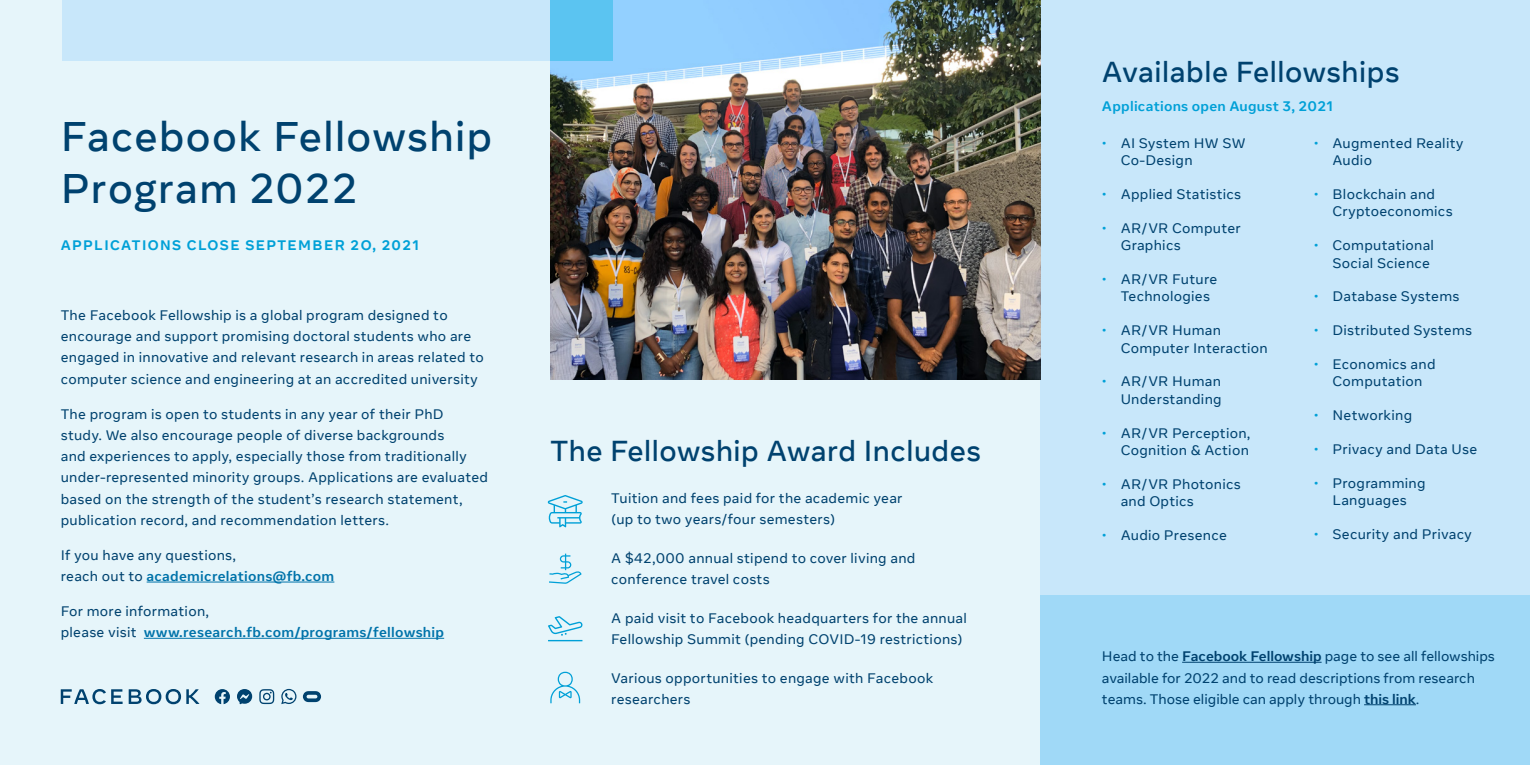
<style>
.page{position:relative;width:1530px;height:765px;background:#e6f5fa}
.page>*{position:absolute;margin:0;border:0;box-sizing:border-box;transform-origin:0 0}
.t1{font:500 41.25px/51.2px "Optimistic Display";letter-spacing:.035em;color:#00426f}
.t2{font:500 28.75px "Optimistic Display";letter-spacing:.02em;color:#00426f}
.t3{font:13.75px/21.2px "Optimistic Text";letter-spacing:.02em;color:#00426f}
.t4{font:13.75px/21.2px "Optimistic Text";color:#00426f}
.t5{font:700 13.75px/21.2px "Optimistic Text";letter-spacing:.02em;color:#0073aa}
.t6{font:700 13.75px "Optimistic Display";letter-spacing:.1em;color:#00a0d7}
.t7{font:700 13.75px "Optimistic Text";letter-spacing:.02em;color:#00a0d7}
.t8{font:13.75px "Optimistic Text";color:#00a0d7}
.s1{font-weight:700;color:#0073aa}
.s2{font-weight:400;color:#00426f}
.s3{font-weight:700}
</style>
<div class="page">
<div style="left:1040px;top:0;width:490px;height:765px;background:#c8e7fa"></div>
<div style="left:1040px;top:595px;width:490px;height:170px;background:#a0d9f7"></div>
<hr style="left:1182px;top:662px;width:140px;height:1px;background:#00426f">
<hr style="left:1364px;top:704px;width:52px;height:1px;background:#00426f">
<img style="left:550px;top:0;width:490px;height:380px">
<hr style="left:147px;top:582px;width:187px;height:1px;background:#0073aa">
<hr style="left:144px;top:638px;width:300px;height:1px;background:#0073aa">
<svg style="left:549px;top:554px;width:33px;height:30px"></svg>
<svg style="left:548px;top:495px;width:35px;height:32px"></svg>
<svg style="left:550px;top:672px;width:30px;height:31px"></svg>
<hr style="left:548px;top:640px;width:34px;height:1px;background:#00a0d7">
<svg style="left:548px;top:616px;width:35px;height:20px"></svg>
<div style="left:550px;top:0;width:62px;height:61px;background:#5bc4f1"></div>
<div style="left:62px;top:0;width:488px;height:61px;background:#c8e7fa"></div>
<svg style="left:237px;top:689px;width:15px;height:15px"></svg>
<svg style="left:259px;top:689px;width:15px;height:15px"></svg>
<svg style="left:215px;top:689px;width:15px;height:15px"></svg>
<svg style="left:303px;top:691px;width:18px;height:11px"></svg>
<svg style="left:61px;top:689px;width:62px;height:15px"></svg>
<svg style="left:129px;top:689px;width:70px;height:15px"></svg>
<svg style="left:281px;top:689px;width:15px;height:15px"></svg>
<h1 class="t1" style="left:61px;top:113px;width:433px">Facebook Fellowship<br>Program 2022</h1>
<p class="t6" style="left:61px;top:236px;width:360px">APPLICATIONS CLOSE SEPTEMBER 2O, 2021</p>
<p class="t3" style="left:61px;top:305px;width:425px">The Facebook Fellowship is a global program designed to encourage and support promising doctoral students who are engaged in innovative and relevant research in areas related to computer science and engineering at an accredited university</p>
<p class="t3" style="left:61px;top:403px;width:429px">The program is open to students in any year of their PhD study. We also encourage people of diverse backgrounds<br>and experiences to apply, especially those from traditionally under-represented minority groups. Applications are evaluated based on the strength of the student’s research statement, publication record, and recommendation letters.</p>
<p class="t3" style="left:61px;top:545px;width:275px">If you have any questions,<br>reach out to <span class="s1">academicrelations@fb.com</span></p>
<p class="t5" style="left:61px;top:601px;width:385px"><span class="s2">For more information,<br>please visit</span> www.research.fb.com/programs/fellowship</p>
<h2 class="t2" style="left:550px;top:433px;width:432px">The Fellowship Award Includes</h2>
<p class="t3" style="left:611px;top:488px;width:293px">Tuition and fees paid for the academic year (up to two years/four semesters)</p>
<p class="t3" style="left:611px;top:548px;width:306px">A $42,000 annual stipend to cover living and conference travel costs</p>
<p class="t3" style="left:611px;top:608px;width:357px">A paid visit to Facebook headquarters for the annual<br>Fellowship Summit (pending COVID-19 restrictions)</p>
<p class="t3" style="left:611px;top:668px;width:324px">Various opportunities to engage with Facebook researchers</p>
<h2 class="t2" style="left:1102px;top:54px;width:299px">Available Fellowships</h2>
<p class="t7" style="left:1102px;top:98px;width:233px">Applications open August 3, 2021</p>
<p class="t8" style="left:1102px;top:134px;width:6px">•</p>
<p class="t8" style="left:1102px;top:186px;width:6px">•</p>
<p class="t8" style="left:1102px;top:219px;width:6px">•</p>
<p class="t8" style="left:1102px;top:271px;width:6px">•</p>
<p class="t8" style="left:1102px;top:322px;width:6px">•</p>
<p class="t8" style="left:1102px;top:373px;width:6px">•</p>
<p class="t8" style="left:1102px;top:424px;width:6px">•</p>
<p class="t8" style="left:1102px;top:476px;width:6px">•</p>
<p class="t8" style="left:1102px;top:527px;width:6px">•</p>
<p class="t3" style="left:1121px;top:134px;width:126px;line-height:17.5px">AI System HW SW<br>Co-Design</p>
<p class="t3" style="left:1121px;top:184px;width:122px">Applied Statistics</p>
<p class="t3" style="left:1121px;top:219px;width:122px;line-height:17.5px">AR/VR Computer<br>Graphics</p>
<p class="t3" style="left:1121px;top:271px;width:98px;line-height:17.5px">AR/VR Future<br>Technologies</p>
<p class="t3" style="left:1121px;top:322px;width:149px;line-height:17.5px">AR/VR Human<br>Computer Interaction</p>
<p class="t3" style="left:1121px;top:373px;width:102px;line-height:17.5px">AR/VR Human<br>Understanding</p>
<p class="t3" style="left:1121px;top:424px;width:131px;line-height:17.5px">AR/VR Perception,<br>Cognition &amp; Action</p>
<p class="t3" style="left:1121px;top:476px;width:122px;line-height:17.5px">AR/VR Photonics and Optics</p>
<p class="t3" style="left:1121px;top:525px;width:108px">Audio Presence</p>
<p class="t8" style="left:1314px;top:134px;width:6px">•</p>
<p class="t8" style="left:1314px;top:186px;width:6px">•</p>
<p class="t8" style="left:1314px;top:237px;width:6px">•</p>
<p class="t8" style="left:1314px;top:288px;width:6px">•</p>
<p class="t8" style="left:1314px;top:322px;width:6px">•</p>
<p class="t8" style="left:1314px;top:356px;width:6px">•</p>
<p class="t8" style="left:1314px;top:407px;width:6px">•</p>
<p class="t8" style="left:1314px;top:441px;width:6px">•</p>
<p class="t8" style="left:1314px;top:474px;width:6px">•</p>
<p class="t8" style="left:1314px;top:526px;width:6px">•</p>
<p class="t3" style="left:1332px;top:134px;width:133px;line-height:17.5px">Augmented Reality<br>Audio</p>
<p class="t3" style="left:1332px;top:186px;width:122px;line-height:17.5px">Blockchain and<br>Cryptoeconomics</p>
<p class="t3" style="left:1332px;top:237px;width:103px;line-height:17.5px">Computational<br>Social Science</p>
<p class="t3" style="left:1332px;top:286px;width:129px">Database Systems</p>
<p class="t3" style="left:1332px;top:320px;width:141px">Distributed Systems</p>
<p class="t3" style="left:1332px;top:356px;width:105px;line-height:17.5px">Economics and<br>Computation</p>
<p class="t3" style="left:1332px;top:405px;width:81px">Networking</p>
<p class="t3" style="left:1332px;top:439px;width:146px">Privacy and Data Use</p>
<p class="t3" style="left:1332px;top:474px;width:95px;line-height:17.5px">Programming<br>Languages</p>
<p class="t3" style="left:1332px;top:524px;width:141px">Security and Privacy</p>
<p class="t4" style="left:1102px;top:646px;width:395px">Head to the <span class="s3">Facebook Fellowship</span> page to see all fellowships available for 2022 and to read descriptions from research teams. Those eligible can apply through <span class="s3">this link</span>.</p>
</div>
